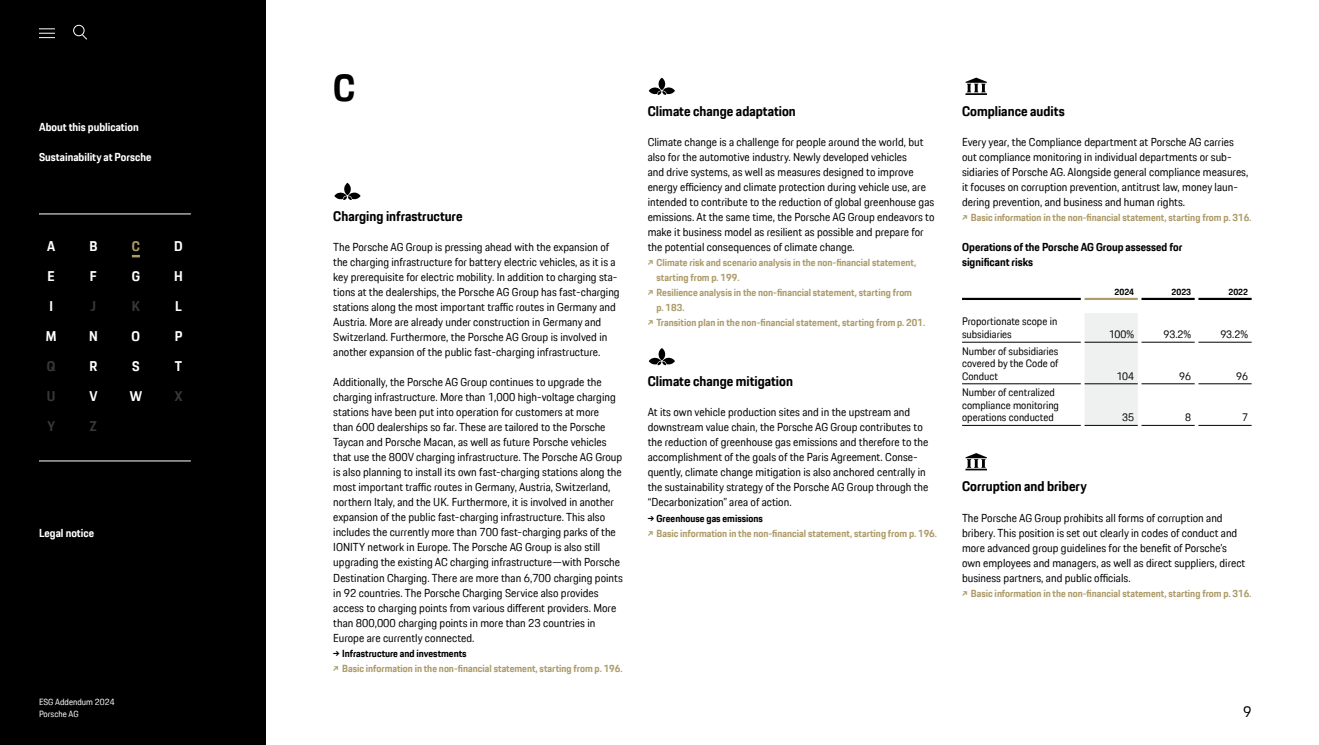
<style>
.page{position:relative;width:1319px;height:745px;background:#fff}
.page>*{position:absolute;margin:0;border:0;box-sizing:border-box;transform-origin:0 0}
.t1{font:700 37.5px "Porsche Next TT";color:#000}
.t2{font:15px "Porsche Next TT";color:#000}
.t3{font:700 13.75px "Porsche Next TT";color:#000}
.t4{font:700 13.75px "Porsche Next TT";color:#fff}
.t5{font:700 13.75px "Porsche Next TT";color:#383937}
.t6{font:700 13.75px "Porsche Next TT";color:#ad9b6a}
.t7{font:11.25px/15px "Porsche Next TT";color:#000}
.t8{font:700 11.25px/15px "Porsche Next TT";color:#000}
.t9{font:700 11.25px "Porsche Next TT";color:#fff}
.t10{font:10.62px/12.5px "Porsche Next TT";color:#000}
.t11{font:700 10px "Porsche Next TT";color:#ad9b6a}
.t12{font:700 10px "Porsche Next TT";color:#000}
.t13{font:8.75px/11.2px "Porsche Next TT";color:#fff}
.t14{font:700 8.75px "Porsche Next TT";color:#000}
</style>
<div class="page">
<div style="left:0;top:0;width:266px;height:744px;background:#000"></div>
<hr style="left:39px;top:213px;width:152px;height:1px;background:#fff">
<hr style="left:39px;top:460px;width:152px;height:1px;background:#fff">
<svg style="left:132px;top:255px;width:8px;height:2px"></svg>
<svg style="left:334px;top:183px;width:26px;height:17px"></svg>
<svg style="left:648px;top:78px;width:27px;height:17px"></svg>
<svg style="left:648px;top:348px;width:27px;height:17px"></svg>
<div style="left:1084px;top:313px;width:53px;height:112px;background:#eff0f0"></div>
<hr style="left:1141px;top:297px;width:53px;height:3px;background:#000">
<hr style="left:1084px;top:297px;width:53px;height:3px;background:#ad9b6a">
<hr style="left:961px;top:342px;width:119px;height:1px;background:#000">
<hr style="left:961px;top:383px;width:119px;height:1px;background:#000">
<hr style="left:961px;top:425px;width:119px;height:1px;background:#000">
<hr style="left:1084px;top:425px;width:53px;height:1px;background:#000">
<hr style="left:1141px;top:425px;width:53px;height:1px;background:#000">
<hr style="left:1198px;top:425px;width:53px;height:1px;background:#000">
<hr style="left:961px;top:297px;width:119px;height:3px;background:#000">
<hr style="left:1198px;top:297px;width:53px;height:3px;background:#000">
<hr style="left:1084px;top:342px;width:53px;height:1px;background:#000">
<hr style="left:1141px;top:342px;width:53px;height:1px;background:#000">
<hr style="left:1198px;top:342px;width:53px;height:1px;background:#000">
<hr style="left:1084px;top:383px;width:53px;height:1px;background:#000">
<hr style="left:1141px;top:383px;width:53px;height:1px;background:#000">
<hr style="left:1198px;top:383px;width:53px;height:1px;background:#000">
<svg style="left:965px;top:78px;width:21px;height:17px"></svg>
<svg style="left:965px;top:453px;width:21px;height:17px"></svg>
<div style="left:73px;top:25px;width:12px;height:11px;border:1px solid #fff;border-radius:50%"></div>
<svg style="left:81px;top:33px;width:6px;height:7px"></svg>
<svg style="left:39px;top:28px;width:16px;height:10px"></svg>
<p class="t9" style="left:39px;top:119px;width:101px">About this publication</p>
<p class="t9" style="left:39px;top:149px;width:114px">Sustainability at Porsche</p>
<p class="t4" style="left:47px;top:237px;width:10px">A</p>
<p class="t4" style="left:89px;top:237px;width:9px">B</p>
<p class="t6" style="left:132px;top:237px;width:10px">C</p>
<p class="t4" style="left:174px;top:237px;width:10px">D</p>
<p class="t4" style="left:48px;top:267px;width:9px">E</p>
<p class="t4" style="left:90px;top:267px;width:8px">F</p>
<p class="t4" style="left:132px;top:267px;width:10px">G</p>
<p class="t4" style="left:174px;top:267px;width:10px">H</p>
<p class="t4" style="left:49px;top:297px;width:5px">I</p>
<p class="t5" style="left:91px;top:297px;width:7px">J</p>
<p class="t5" style="left:132px;top:297px;width:10px">K</p>
<p class="t4" style="left:175px;top:297px;width:8px">L</p>
<p class="t4" style="left:46px;top:327px;width:12px">M</p>
<p class="t4" style="left:89px;top:327px;width:10px">N</p>
<p class="t4" style="left:132px;top:327px;width:10px">O</p>
<p class="t4" style="left:175px;top:327px;width:9px">P</p>
<p class="t5" style="left:47px;top:357px;width:10px">Q</p>
<p class="t4" style="left:89px;top:357px;width:9px">R</p>
<p class="t4" style="left:132px;top:357px;width:9px">S</p>
<p class="t4" style="left:175px;top:357px;width:9px">T</p>
<p class="t5" style="left:47px;top:387px;width:10px">U</p>
<p class="t4" style="left:89px;top:387px;width:10px">V</p>
<p class="t4" style="left:130px;top:387px;width:14px">W</p>
<p class="t5" style="left:175px;top:387px;width:9px">X</p>
<p class="t5" style="left:47px;top:417px;width:9px">Y</p>
<p class="t5" style="left:90px;top:417px;width:8px">Z</p>
<p class="t9" style="left:39px;top:524px;width:57px">Legal notice</p>
<p class="t13" style="left:39px;top:696px;width:77px">ESG Addendum 2024<br>Porsche AG</p>
<h1 class="t1" style="left:333px;top:63px;width:23px">C</h1>
<p class="t3" style="left:333px;top:207px;width:131px">Charging infrastructure</p>
<p class="t7" style="left:333px;top:239px;width:288px">The Porsche AG Group is pressing ahead with the expansion of the charging infrastructure for battery electric vehicles, as it is a key prerequisite for electric mobility. In addition to charging sta&shy;tions at the dealerships, the Porsche AG Group has fast-charging stations along the most important traffic routes in Germany and Austria. More are already under construction in Germany and Switzerland. Furthermore, the Porsche AG Group is involved in another expansion of the public fast-charging infrastructure.</p>
<p class="t7" style="left:333px;top:374px;width:291px">Additionally, the Porsche AG Group continues to upgrade the charging infrastructure. More than 1,000 high-voltage charging stations have been put into operation for customers at more<br>than 600 dealerships so far. These are tailored to the Porsche Taycan and Porsche Macan, as well as future Porsche vehicles that use the 800V charging infrastructure. The Porsche AG Group is also planning to install its own fast-charging stations along the most important traffic routes in Germany, Austria, Switzerland, northern Italy, and the UK. Furthermore, it is involved in another expansion of the public fast-charging infrastructure. This also includes the currently more than 700 fast-charging parks of the IONITY network in Europe. The Porsche AG Group is also still upgrading the existing AC charging infrastructure—with Porsche Destination Charging. There are more than 6,700 charging points in 92 countries. The Porsche Charging Service also provides access to charging points from various different providers. More than 800,000 charging points in more than 23 countries in Europe are currently connected.</p>
<p class="t12" style="left:333px;top:646px;width:135px">→ Infrastructure and investments</p>
<p class="t11" style="left:333px;top:661px;width:291px">↗ Basic information in the non-financial statement, starting from p. 196.</p>
<p class="t3" style="left:647px;top:102px;width:150px">Climate change adaptation</p>
<p class="t7" style="left:647px;top:134px;width:288px">Climate change is a challenge for people around the world, but also for the automotive industry. Newly developed vehicles<br>and drive systems, as well as measures designed to improve energy efficiency and climate protection during vehicle use, are intended to contribute to the reduction of global greenhouse gas emissions. At the same time, the Porsche AG Group endeavors to make it business model as resilient as possible and prepare for the potential consequences of climate change.</p>
<p class="t11" style="left:647px;top:256px;width:270px">↗ Climate risk and scenario analysis in the non-financial statement,</p>
<p class="t11" style="left:656px;top:271px;width:84px">starting from p. 199.</p>
<p class="t11" style="left:647px;top:286px;width:266px">↗ Resilience analysis in the non-financial statement, starting from</p>
<p class="t11" style="left:656px;top:301px;width:30px">p. 183.</p>
<p class="t11" style="left:647px;top:316px;width:279px">↗ Transition plan in the non-financial statement, starting from p. 201.</p>
<p class="t3" style="left:647px;top:372px;width:147px">Climate change mitigation</p>
<p class="t7" style="left:647px;top:404px;width:282px">At its own vehicle production sites and in the upstream and downstream value chain, the Porsche AG Group contributes to the reduction of greenhouse gas emissions and therefore to the accomplishment of the goals of the Paris Agreement. Conse&shy;quently, climate change mitigation is also anchored centrally in the sustainability strategy of the Porsche AG Group through the “Decarbonization” area of action.</p>
<p class="t12" style="left:647px;top:511px;width:117px">→ Greenhouse gas emissions</p>
<p class="t11" style="left:647px;top:526px;width:291px">↗ Basic information in the non-financial statement, starting from p. 196.</p>
<p class="t3" style="left:961px;top:102px;width:104px">Compliance audits</p>
<p class="t7" style="left:961px;top:134px;width:288px">Every year, the Compliance department at Porsche AG carries out compliance monitoring in individual departments or sub&shy;sidiaries of Porsche AG. Alongside general compliance measures, it focuses on corruption prevention, antitrust law, money laun&shy;dering prevention, and business and human rights.</p>
<p class="t11" style="left:961px;top:211px;width:291px">↗ Basic information in the non-financial statement, starting from p. 316.</p>
<p class="t8" style="left:961px;top:239px;width:222px">Operations of the Porsche AG Group assessed for significant risks</p>
<p class="t14" style="left:1114px;top:285px;width:21px">2024</p>
<p class="t14" style="left:1171px;top:285px;width:21px">2023</p>
<p class="t14" style="left:1228px;top:285px;width:21px">2022</p>
<p class="t10" style="left:961px;top:315px;width:97px">Proportionate scope in subsidiaries</p>
<p class="t10" style="left:1108px;top:328px;width:27px">100%</p>
<p class="t10" style="left:1163px;top:328px;width:29px">93.2%</p>
<p class="t10" style="left:1220px;top:328px;width:29px">93.2%</p>
<p class="t10" style="left:961px;top:344px;width:98px;text-align:justify">Number of subsidiaries covered by the Code of Conduct</p>
<p class="t10" style="left:961px;top:386px;width:98px">Number of centralized compliance monitoring operations conducted</p>
<p class="t10" style="left:1116px;top:369px;width:19px">104</p>
<p class="t10" style="left:1178px;top:369px;width:13px">96</p>
<p class="t10" style="left:1235px;top:369px;width:13px">96</p>
<p class="t10" style="left:1122px;top:411px;width:13px">35</p>
<p class="t10" style="left:1184px;top:411px;width:7px">8</p>
<p class="t10" style="left:1241px;top:411px;width:7px">7</p>
<p class="t3" style="left:961px;top:477px;width:126px">Corruption and bribery</p>
<p class="t7" style="left:961px;top:509px;width:285px">The Porsche AG Group prohibits all forms of corruption and bribery. This position is set out clearly in codes of conduct and more advanced group guidelines for the benefit of Porsche’s own employees and managers, as well as direct suppliers, direct business partners, and public officials.</p>
<p class="t11" style="left:961px;top:586px;width:291px">↗ Basic information in the non-financial statement, starting from p. 316.</p>
<h2 class="t2" style="left:1242px;top:701px;width:10px">9</h2>
</div>
